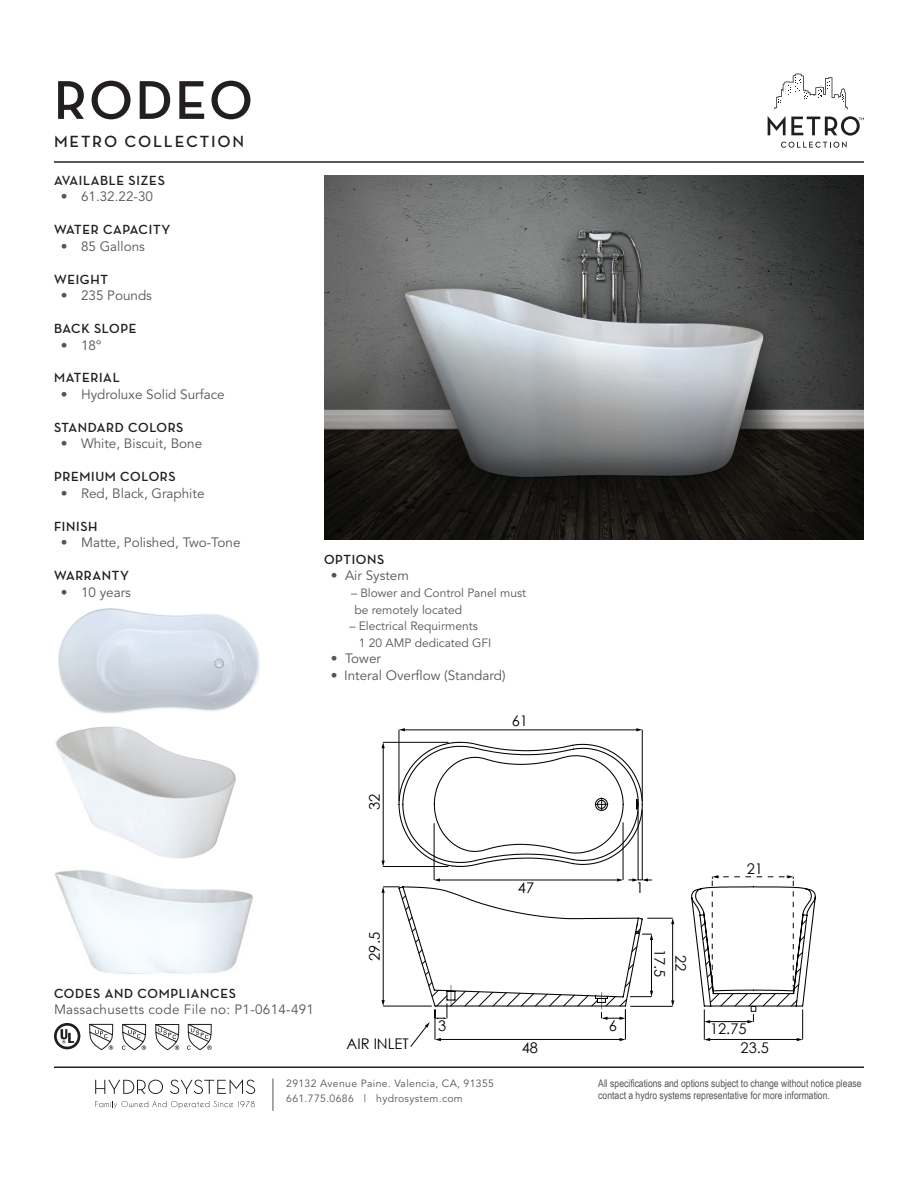
<style>
.page{position:relative;width:918px;height:1188px;background:#fff}
.page>*{position:absolute;margin:0;border:0;box-sizing:border-box;transform-origin:0 0}
.t1{font:700 55.5px "Neutra Disp";letter-spacing:.05em;color:#231f20}
.t2{font:16.5px "Neutra Text Demi SC";letter-spacing:.11em;color:#231f20}
.t3{font:14.7px/21.1px "Century Gothic";color:#040503;text-align:center}
.t4{font:13.5px "Avenir";color:#545557}
.t5{font:700 13.5px "Neutra Disp";letter-spacing:.05em;color:#231f20}
.t6{font:13.5px "Avenir";letter-spacing:.02em;color:#545557}
.t7{font:12px/16.5px "Avenir";color:#545557}
.t8{font:10.5px/12.6px "Arial Narrow";color:#545557}
.t9{font:10.5px/15px "Avenir";letter-spacing:.03em;color:#545557}
</style>
<div class="page">
<img style="left:324px;top:176px;width:540px;height:364px">
<img style="left:55px;top:726px;width:181px;height:133px">
<img style="left:55px;top:870px;width:198px;height:104px">
<hr style="left:54px;top:161px;width:810px;height:2px;background:#231f20">
<hr style="left:54px;top:1066px;width:810px;height:2px;background:#231f20">
<svg style="left:781px;top:142px;width:66px;height:6px"></svg>
<svg style="left:774px;top:73px;width:74px;height:36px"></svg>
<svg style="left:768px;top:116px;width:96px;height:20px"></svg>
<svg style="left:187px;top:1024px;width:25px;height:26px"></svg>
<svg style="left:155px;top:1024px;width:24px;height:26px"></svg>
<svg style="left:89px;top:1024px;width:24px;height:26px"></svg>
<svg style="left:122px;top:1024px;width:24px;height:26px"></svg>
<div style="left:54px;top:1023px;width:26px;height:26px;border:3px solid #201d1e;border-radius:50%"></div>
<svg style="left:61px;top:1029px;width:13px;height:14px"></svg>
<svg style="left:95px;top:1101px;width:160px;height:7px"></svg>
<svg style="left:95px;top:1080px;width:68px;height:14px"></svg>
<svg style="left:170px;top:1080px;width:85px;height:14px"></svg>
<hr style="left:273px;top:1078px;width:1px;height:33px;background:#545557">
<hr style="left:383px;top:866px;width:65px;height:1px;background:#040503">
<hr style="left:383px;top:742px;width:65px;height:1px;background:#040503">
<hr style="left:642px;top:730px;width:1px;height:71px;background:#040503">
<hr style="left:399px;top:730px;width:1px;height:71px;background:#040503">
<hr style="left:802px;top:1009px;width:1px;height:31px;background:#040503">
<hr style="left:704px;top:1009px;width:1px;height:31px;background:#040503">
<svg style="left:398px;top:741px;width:245px;height:127px"></svg>
<hr style="left:404px;top:729px;width:233px;height:1px;background:#040503">
<svg style="left:399px;top:728px;width:6px;height:3px"></svg>
<svg style="left:636px;top:728px;width:6px;height:3px"></svg>
<hr style="left:383px;top:747px;width:1px;height:115px;background:#040503">
<svg style="left:382px;top:742px;width:3px;height:6px"></svg>
<svg style="left:382px;top:861px;width:3px;height:6px"></svg>
<hr style="left:709px;top:1039px;width:89px;height:1px;background:#040503">
<svg style="left:704px;top:1038px;width:6px;height:3px"></svg>
<svg style="left:797px;top:1038px;width:6px;height:3px"></svg>
<svg style="left:691px;top:875px;width:125px;height:148px"></svg>
<hr style="left:434px;top:823px;width:1px;height:57px;background:#040503">
<hr style="left:623px;top:822px;width:1px;height:58px;background:#040503">
<hr style="left:638px;top:810px;width:1px;height:70px;background:#040503">
<hr style="left:642px;top:809px;width:1px;height:71px;background:#040503">
<svg style="left:382px;top:878px;width:292px;height:169px"></svg>
<img style="left:59px;top:608px;width:200px;height:106px">
<h1 class="t1" style="left:54px;top:69px;width:200px">RODEO</h1>
<p class="t2" style="left:54px;top:132px;width:192px">METRO COLLECTION</p>
<p class="t5" style="left:54px;top:172px;width:112px">AVAILABLE SIZES</p>
<p class="t4" style="left:61px;top:189px;width:94px">• 61.32.22-30</p>
<p class="t5" style="left:54px;top:222px;width:118px">WATER CAPACITY</p>
<p class="t4" style="left:61px;top:238px;width:86px">• 85 Gallons</p>
<p class="t5" style="left:54px;top:271px;width:55px">WEIGHT</p>
<p class="t4" style="left:61px;top:288px;width:93px">• 235 Pounds</p>
<p class="t5" style="left:54px;top:321px;width:84px">BACK SLOPE</p>
<p class="t4" style="left:61px;top:337px;width:42px">• 18º</p>
<p class="t5" style="left:54px;top:370px;width:67px">MATERIAL</p>
<p class="t4" style="left:61px;top:387px;width:166px">• Hydroluxe Solid Surface</p>
<p class="t5" style="left:54px;top:420px;width:131px">STANDARD COLORS</p>
<p class="t4" style="left:61px;top:436px;width:143px">• White, Biscuit, Bone</p>
<p class="t5" style="left:54px;top:469px;width:123px">PREMIUM COLORS</p>
<p class="t4" style="left:61px;top:486px;width:145px">• Red, Black, Graphite</p>
<p class="t5" style="left:54px;top:519px;width:45px">FINISH</p>
<p class="t4" style="left:61px;top:535px;width:181px">• Matte, Polished, Two-Tone</p>
<p class="t5" style="left:54px;top:568px;width:76px">WARRANTY</p>
<p class="t4" style="left:61px;top:585px;width:72px">• 10 years</p>
<p class="t5" style="left:324px;top:552px;width:62px">OPTIONS</p>
<p class="t4" style="left:331px;top:568px;width:80px">• Air System</p>
<p class="t7" style="left:351px;top:585px;width:177px">– Blower and Control Panel must be remotely located</p>
<p class="t7" style="left:359px;top:618px;width:134px;text-indent:-9px">– Electrical Requirments<br>1 20 AMP dedicated GFI</p>
<p class="t4" style="left:331px;top:651px;width:52px">• Tower</p>
<p class="t4" style="left:331px;top:667px;width:176px">• Interal Overflow (Standard)</p>
<p class="t3" style="left:512px;top:710px;width:18px">61</p>
<p class="t5" style="left:54px;top:986px;width:183px">CODES AND COMPLIANCES</p>
<p class="t6" style="left:54px;top:1002px;width:262px">Massachusetts code File no: P1-0614-491</p>
<p class="t3" style="left:364px;top:810px;width:18px;rotate:-90deg">32</p>
<p class="t3" style="left:364px;top:961px;width:30px;rotate:-90deg">29.5</p>
<p class="t3" style="left:347px;top:1033px;width:64px">AIR INLET</p>
<p class="t3" style="left:518px;top:877px;width:18px">47</p>
<p class="t3" style="left:636px;top:877px;width:10px">1</p>
<p class="t3" style="left:692px;top:949px;width:30px;rotate:90deg">22<br>17.5</p>
<p class="t3" style="left:747px;top:858px;width:18px">21</p>
<p class="t3" style="left:438px;top:1015px;width:10px">3</p>
<p class="t3" style="left:609px;top:1015px;width:10px">6</p>
<p class="t3" style="left:522px;top:1037px;width:18px">48</p>
<p class="t3" style="left:741px;top:1037px;width:30px">23.5</p>
<p class="t3" style="left:710px;top:1018px;width:38px">12.75</p>
<p class="t9" style="left:286px;top:1076px;width:209px">29132 Avenue Paine. Valencia, CA, 91355<br>661.775.0686 | hydrosystem.com</p>
<p class="t8" style="left:598px;top:1076px;width:265px">All specifications and options subject to change without notice please contact a hydro systems representative for more information.</p>
</div>
